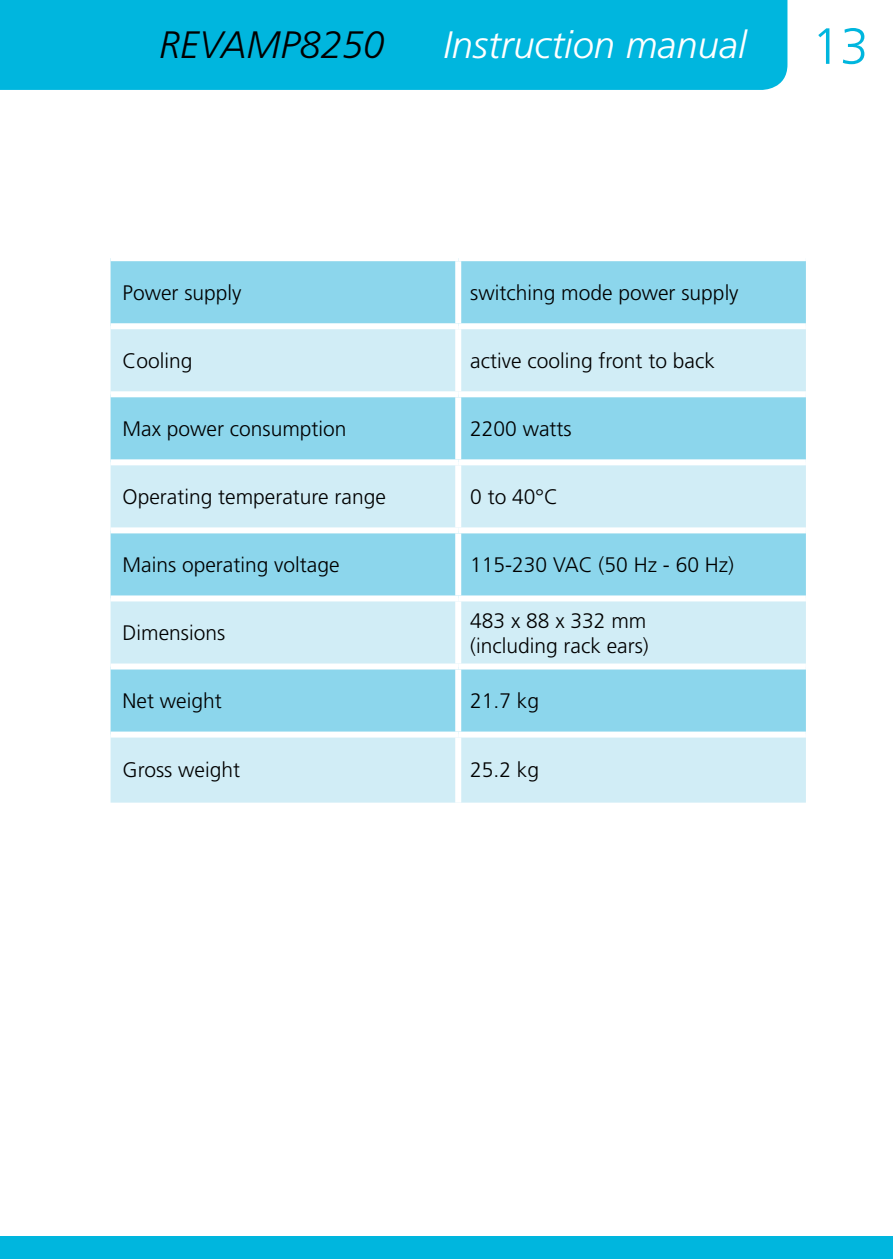
<style>
.page{position:relative;width:893px;height:1259px;background:#fff}
.page>*{position:absolute;margin:0;border:0;box-sizing:border-box;transform-origin:0 0}
.t1{font:300 51px "Frutiger LT Std";color:#00b6de}
.t2{font:italic 300 38.1px "Frutiger LT Std";color:#fff}
.t3{font:italic 300 38.1px "Frutiger LT Std";color:#000}
.t4{font:300 21px/25.2px "Frutiger LT Std";color:#000}
</style>
<div class="page">
<div style="left:0;top:0;width:787px;height:90px;background:#00b6de"></div>
<div style="left:0;top:1236px;width:893px;height:23px;background:#00b6de"></div>
<div style="left:111px;top:261px;width:695px;height:62px;background:#8cd6ec"></div>
<svg style="left:111px;top:329px;width:695px;height:473px;background:#b4e3f1"></svg>
<div style="left:455px;top:261px;width:6px;height:62px;background:#fff"></div>
<div style="left:455px;top:329px;width:6px;height:62px;background:#fff"></div>
<div style="left:111px;top:391px;width:347px;height:6px;background:#fff"></div>
<div style="left:458px;top:391px;width:348px;height:6px;background:#fff"></div>
<div style="left:455px;top:397px;width:6px;height:62px;background:#fff"></div>
<div style="left:111px;top:459px;width:347px;height:6px;background:#fff"></div>
<div style="left:458px;top:459px;width:348px;height:6px;background:#fff"></div>
<div style="left:455px;top:465px;width:6px;height:62px;background:#fff"></div>
<div style="left:111px;top:527px;width:347px;height:6px;background:#fff"></div>
<div style="left:458px;top:527px;width:348px;height:6px;background:#fff"></div>
<div style="left:455px;top:533px;width:6px;height:62px;background:#fff"></div>
<div style="left:111px;top:595px;width:347px;height:6px;background:#fff"></div>
<div style="left:458px;top:595px;width:348px;height:6px;background:#fff"></div>
<div style="left:455px;top:601px;width:6px;height:62px;background:#fff"></div>
<div style="left:111px;top:663px;width:347px;height:6px;background:#fff"></div>
<div style="left:458px;top:663px;width:348px;height:6px;background:#fff"></div>
<div style="left:455px;top:669px;width:6px;height:62px;background:#fff"></div>
<div style="left:111px;top:731px;width:347px;height:6px;background:#fff"></div>
<div style="left:458px;top:731px;width:348px;height:6px;background:#fff"></div>
<div style="left:455px;top:737px;width:6px;height:65px;background:#fff"></div>
<h2 class="t3" style="left:159px;top:23px;width:227px">REVAMP8250</h2>
<h2 class="t2" style="left:443px;top:23px;width:305px">Instruction manual</h2>
<h1 class="t1" style="left:812px;top:17px;width:58px">13</h1>
<p class="t4" style="left:123px;top:280px;width:121px">Power supply</p>
<p class="t4" style="left:470px;top:280px;width:270px">switching mode power supply</p>
<p class="t4" style="left:123px;top:349px;width:72px">Cooling</p>
<p class="t4" style="left:470px;top:349px;width:246px">active cooling front to back</p>
<p class="t4" style="left:123px;top:417px;width:226px">Max power consumption</p>
<p class="t4" style="left:470px;top:417px;width:103px">2200 watts</p>
<p class="t4" style="left:123px;top:485px;width:265px">Operating temperature range</p>
<p class="t4" style="left:470px;top:485px;width:89px">0 to 40°C</p>
<p class="t4" style="left:123px;top:553px;width:219px">Mains operating voltage</p>
<p class="t4" style="left:470px;top:553px;width:265px">115-230 VAC (50 Hz - 60 Hz)</p>
<p class="t4" style="left:123px;top:621px;width:104px">Dimensions</p>
<p class="t4" style="left:470px;top:608px;width:180px">483 x 88 x 332 mm (including rack ears)</p>
<p class="t4" style="left:123px;top:689px;width:101px">Net weight</p>
<p class="t4" style="left:470px;top:689px;width:70px">21.7 kg</p>
<p class="t4" style="left:123px;top:757px;width:119px">Gross weight</p>
<p class="t4" style="left:470px;top:757px;width:70px">25.2 kg</p>
</div>
